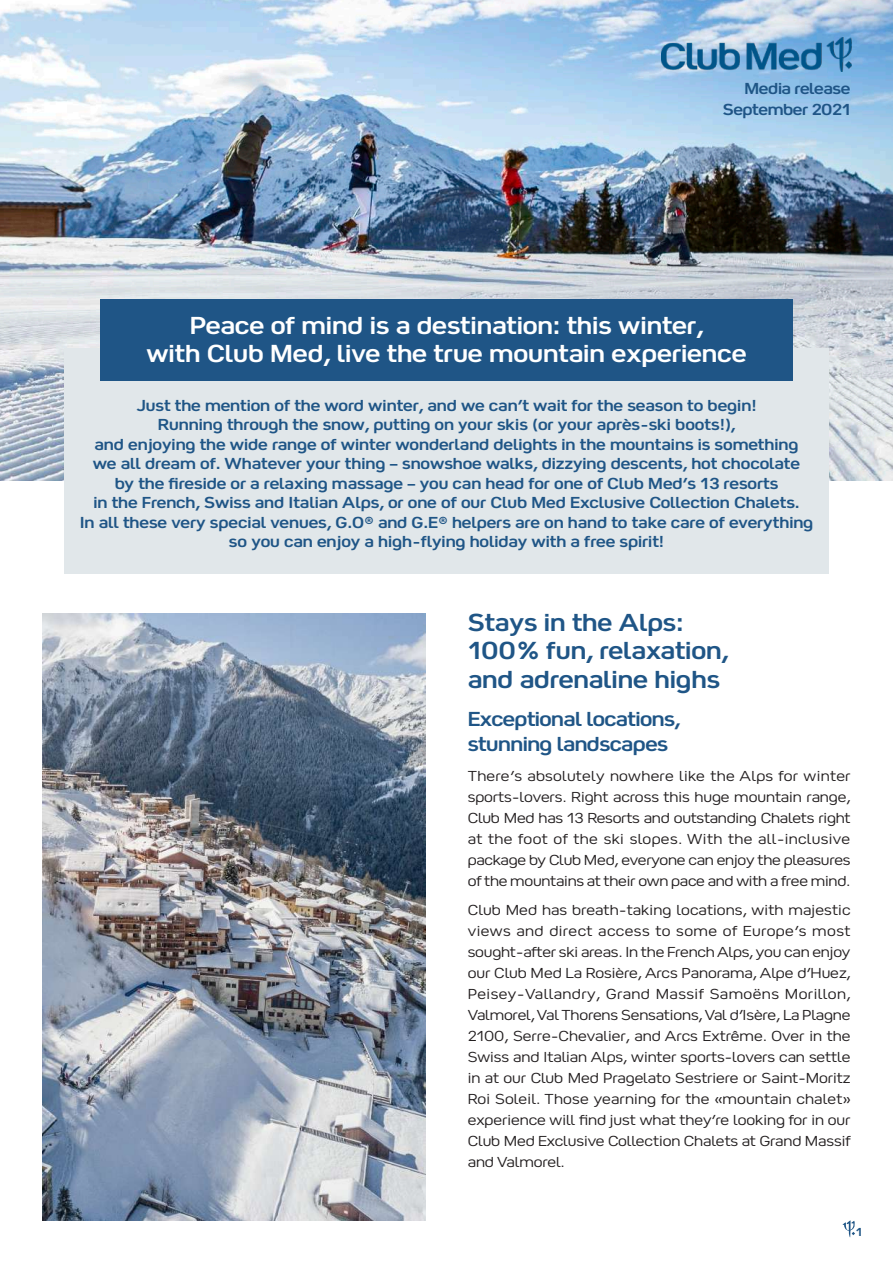
<style>
.page{position:relative;width:893px;height:1263px;background:#fff}
.page>*{position:absolute;margin:0;border:0;box-sizing:border-box;transform-origin:0 0}
.t1{font:25.5px/28.5px "Happiness V";color:#fff;text-align:center}
.t2{font:25.5px/28.5px "Happiness V";color:#1f5586}
.t3{font:21px/25.5px "Happiness V";letter-spacing:-.02em;color:#1f5586}
.t4{font:16.5px/19.5px "Happiness V";color:#1f5586;text-align:center}
.t5{font:16.5px/21px "Happiness V";letter-spacing:-.02em;color:#1f5586;text-align:right}
.t6{font:300 15px/21px "Happiness V";letter-spacing:-.01em;color:#231f20;text-align:justify}
.t7{font:12px "Happiness V";color:#1f5586}
</style>
<div class="page">
<img style="left:0;top:0;width:893px;height:480px">
<svg style="left:842px;top:1220px;width:13px;height:17px"></svg>
<div style="left:64px;top:349px;width:765px;height:225px;background:#e1e7ea"></div>
<div style="left:100px;top:299px;width:693px;height:82px;background:#1f5586"></div>
<img style="left:661px;top:37px;width:190px;height:35px">
<img style="left:43px;top:613px;width:382px;height:607px">
<p class="t5" style="left:723px;top:78px;width:129px">Media release<br>September 2021</p>
<h1 class="t1" style="left:146px;top:310px;width:601px">Peace of mind is a destination: this winter,<br>with Club Med, live the true mountain experience</h1>
<p class="t4" style="left:80px;top:395px;width:735px">Just the mention of the word winter, and we can’t wait for the season to begin!<br>Running through the snow, putting on your skis (or your après-ski boots!),<br>and enjoying the wide range of winter wonderland delights in the mountains is something<br>we all dream of. Whatever your thing – snowshoe walks, dizzying descents, hot chocolate<br>by the fireside or a relaxing massage – you can head for one of Club Med’s 13 resorts<br>in the French, Swiss and Italian Alps, or one of our Club Med Exclusive Collection Chalets.<br>In all these very special venues, G.O® and G.E® helpers are on hand to take care of everything so you can enjoy a high-flying holiday with a free spirit!</p>
<h1 class="t2" style="left:468px;top:607px;width:262px">Stays in the Alps:<br>100% fun, relaxation, and adrenaline highs</h1>
<h2 class="t3" style="left:468px;top:705px;width:214px">Exceptional locations, stunning landscapes</h2>
<p class="t6" style="left:468px;top:765px;width:384px">There’s absolutely nowhere like the Alps for winter sports-lovers. Right across this huge mountain range, Club Med has 13 Resorts and outstanding Chalets right at the foot of the ski slopes. With the all-inclusive package by Club Med, everyone can enjoy the pleasures of the mountains at their own pace and with a free mind.</p>
<p class="t6" style="left:468px;top:899px;width:384px">Club Med has breath-taking locations, with majestic views and direct access to some of Europe’s most sought-after ski areas. In the French Alps, you can enjoy our Club Med La Rosière, Arcs Panorama, Alpe d’Huez, Peisey-Vallandry, Grand Massif Samoëns Morillon, Valmorel, Val Thorens Sensations, Val d’Isère, La Plagne 2100, Serre-Chevalier, and Arcs Extrême. Over in the Swiss and Italian Alps, winter sports-lovers can settle in at our Club Med Pragelato Sestriere or Saint-Moritz Roi Soleil. Those yearning for the «mountain chalet» experience will find just what they’re looking for in our Club Med Exclusive Collection Chalets at Grand Massif and Valmorel.</p>
<p class="t7" style="left:856px;top:1225px;width:8px">1</p>
</div>
